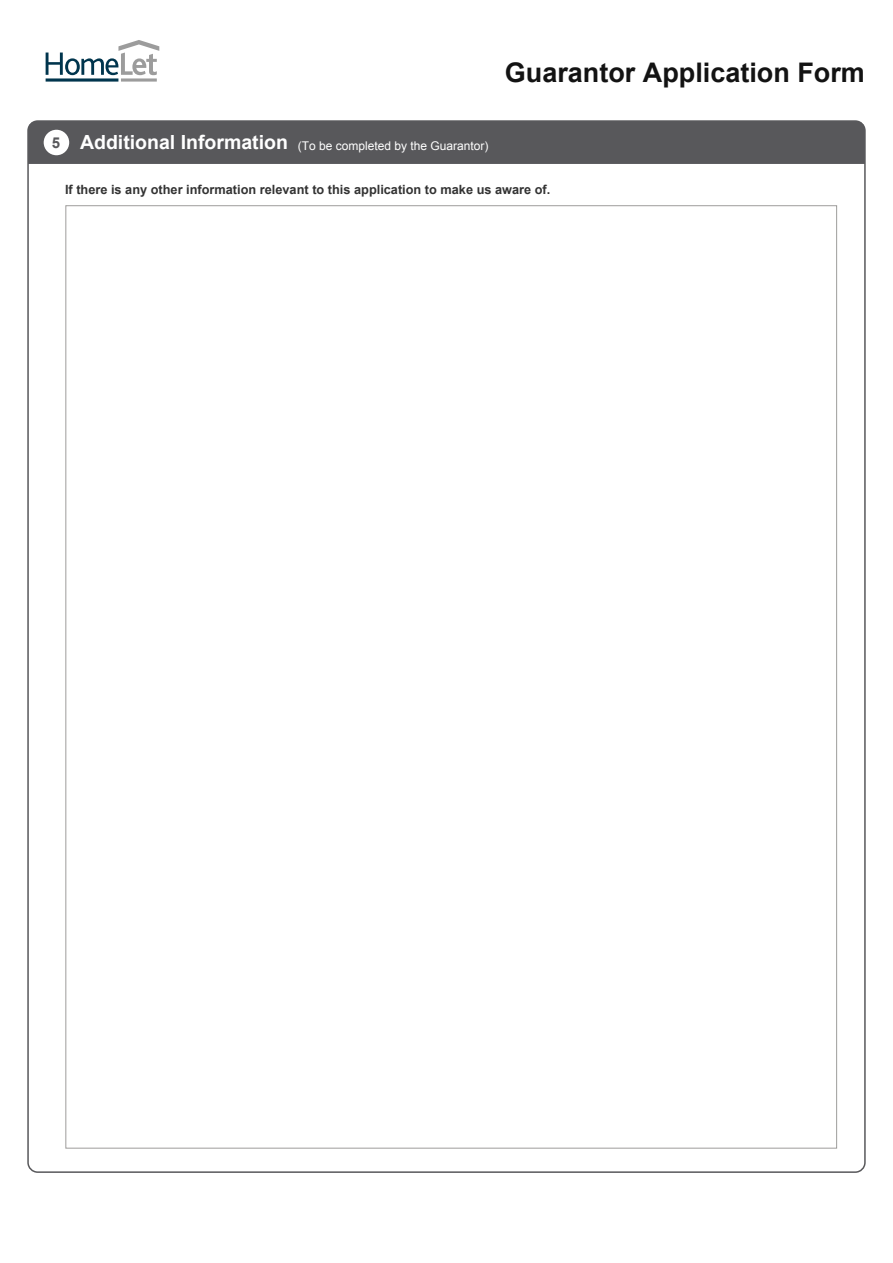
<style>
.page{position:relative;width:893px;height:1263px;background:#fff}
.page>*{position:absolute;margin:0;border:0;box-sizing:border-box;transform-origin:0 0}
.t1{font:700 27px "Arial";color:#131313}
.t2{font:700 12.75px "Arial";color:#333}
.t3{font:12px "Arial";color:#fff}
.s1{font-weight:700;font-size:15px;color:#58585b}
.s2{font-weight:700;font-size:19.5px}
</style>
<div class="page">
<div style="left:28px;top:121px;width:837px;height:43px;background:#58585b"></div>
<div style="left:65px;top:205px;width:772px;height:943px;background:#fff;border:1px solid #9e9d9b"></div>
<div style="left:44px;top:130px;width:25px;height:25px;background:#fff;border-radius:50%"></div>
<svg style="left:46px;top:40px;width:113px;height:42px"></svg>
<h1 class="t1" style="left:505px;top:54px;width:362px">Guarantor Application Form</h1>
<p class="t3" style="left:52px;top:137px;width:438px"><span class="s1">5</span> <span class="s2">Additional Information</span> (To be completed by the Guarantor)</p>
<p class="t2" style="left:65px;top:182px;width:487px">If there is any other information relevant to this application to make us aware of.</p>
</div>
